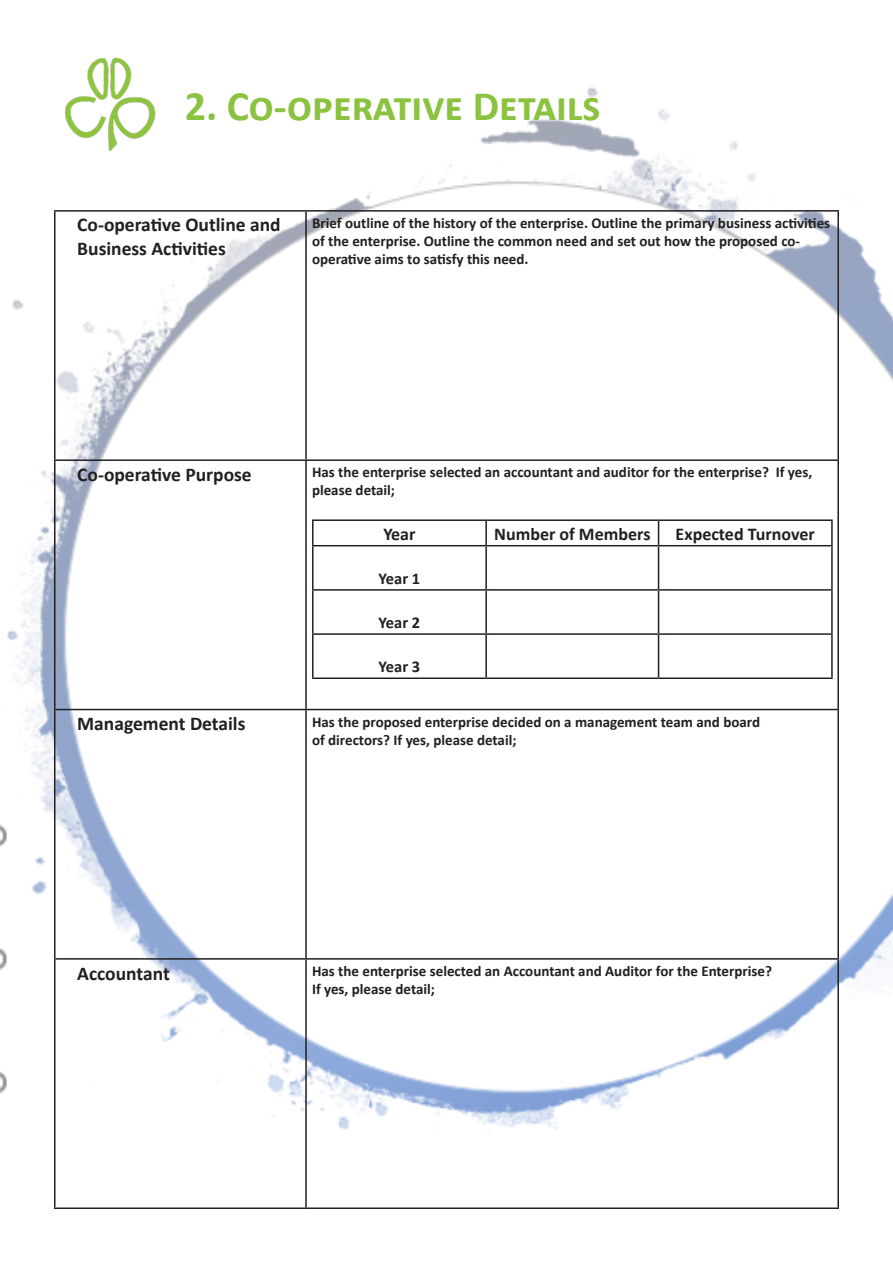
<style>
.page{position:relative;width:893px;height:1263px;background:#fff}
.page>*{position:absolute;margin:0;border:0;box-sizing:border-box;transform-origin:0 0}
.t1{font:700 42px "Calibri";color:#8bc240}
.t2{font:700 19.5px/23.4px "Calibri";color:#231f20}
.t3{font:700 18px "Calibri";color:#231f20}
.t4{font:700 16.5px "Calibri";color:#231f20}
.t5{font:700 15px/18px "Calibri";color:#231f20}
</style>
<div class="page">
<img style="left:0;top:87px;width:893px;height:1047px">
<img style="left:62px;top:57px;width:97px;height:93px">
<hr style="left:54px;top:210px;width:252px;height:2px;background:#231f20">
<hr style="left:54px;top:212px;width:2px;height:247px;background:#231f20">
<hr style="left:306px;top:210px;width:533px;height:2px;background:#231f20">
<hr style="left:305px;top:212px;width:2px;height:247px;background:#231f20">
<hr style="left:837px;top:212px;width:2px;height:247px;background:#231f20">
<hr style="left:54px;top:459px;width:252px;height:2px;background:#231f20">
<hr style="left:54px;top:461px;width:2px;height:248px;background:#231f20">
<hr style="left:306px;top:459px;width:533px;height:2px;background:#231f20">
<hr style="left:305px;top:461px;width:2px;height:248px;background:#231f20">
<hr style="left:837px;top:461px;width:2px;height:248px;background:#231f20">
<hr style="left:54px;top:709px;width:252px;height:1px;background:#231f20">
<hr style="left:54px;top:710px;width:2px;height:248px;background:#231f20">
<hr style="left:306px;top:709px;width:533px;height:1px;background:#231f20">
<hr style="left:305px;top:710px;width:2px;height:248px;background:#231f20">
<hr style="left:837px;top:710px;width:2px;height:248px;background:#231f20">
<hr style="left:54px;top:958px;width:252px;height:2px;background:#231f20">
<hr style="left:54px;top:960px;width:2px;height:247px;background:#231f20">
<hr style="left:306px;top:958px;width:533px;height:2px;background:#231f20">
<hr style="left:305px;top:960px;width:2px;height:247px;background:#231f20">
<hr style="left:837px;top:960px;width:2px;height:247px;background:#231f20">
<hr style="left:54px;top:1207px;width:252px;height:2px;background:#231f20">
<hr style="left:306px;top:1207px;width:533px;height:2px;background:#231f20">
<hr style="left:312px;top:519px;width:174px;height:2px;background:#231f20">
<hr style="left:312px;top:521px;width:2px;height:24px;background:#231f20">
<hr style="left:486px;top:519px;width:172px;height:2px;background:#231f20">
<hr style="left:485px;top:521px;width:2px;height:24px;background:#231f20">
<hr style="left:658px;top:519px;width:175px;height:2px;background:#231f20">
<svg style="left:658px;top:521px;width:1px;height:24px"></svg>
<hr style="left:831px;top:521px;width:2px;height:24px;background:#231f20">
<hr style="left:312px;top:545px;width:174px;height:1px;background:#231f20">
<hr style="left:312px;top:546px;width:2px;height:43px;background:#231f20">
<hr style="left:486px;top:545px;width:172px;height:1px;background:#231f20">
<hr style="left:485px;top:546px;width:2px;height:43px;background:#231f20">
<hr style="left:658px;top:545px;width:175px;height:1px;background:#231f20">
<hr style="left:658px;top:546px;width:1px;height:43px;background:#231f20">
<hr style="left:831px;top:546px;width:2px;height:43px;background:#231f20">
<hr style="left:312px;top:589px;width:174px;height:2px;background:#231f20">
<hr style="left:312px;top:591px;width:2px;height:42px;background:#231f20">
<hr style="left:486px;top:589px;width:172px;height:2px;background:#231f20">
<hr style="left:485px;top:591px;width:2px;height:42px;background:#231f20">
<hr style="left:658px;top:589px;width:175px;height:2px;background:#231f20">
<hr style="left:658px;top:591px;width:1px;height:42px;background:#231f20">
<hr style="left:831px;top:591px;width:2px;height:42px;background:#231f20">
<hr style="left:312px;top:633px;width:174px;height:2px;background:#231f20">
<hr style="left:312px;top:635px;width:2px;height:42px;background:#231f20">
<hr style="left:486px;top:633px;width:172px;height:2px;background:#231f20">
<hr style="left:485px;top:635px;width:2px;height:42px;background:#231f20">
<hr style="left:658px;top:633px;width:175px;height:2px;background:#231f20">
<hr style="left:658px;top:635px;width:1px;height:42px;background:#231f20">
<hr style="left:831px;top:635px;width:2px;height:42px;background:#231f20">
<hr style="left:312px;top:677px;width:174px;height:2px;background:#231f20">
<hr style="left:486px;top:677px;width:172px;height:2px;background:#231f20">
<hr style="left:658px;top:677px;width:175px;height:2px;background:#231f20">
<p class="t1" style="left:185px;top:77px;width:417px">2. Co-operative Details</p>
<p class="t2" style="left:77px;top:213px;width:205px">Co-operative Outline and<br>Business Activities</p>
<p class="t5" style="left:312px;top:214px;width:520px">Brief outline of the history of the enterprise. Outline the primary business activities of the enterprise. Outline the common need and set out how the proposed co&shy;operative aims to satisfy this need.</p>
<p class="t2" style="left:77px;top:462px;width:176px">Co-operative Purpose</p>
<p class="t5" style="left:312px;top:463px;width:502px">Has the enterprise selected an accountant and auditor for the enterprise? If yes, please detail;</p>
<p class="t3" style="left:383px;top:521px;width:34px">Year</p>
<p class="t3" style="left:494px;top:521px;width:158px">Number of Members</p>
<p class="t3" style="left:676px;top:521px;width:141px">Expected Turnover</p>
<p class="t4" style="left:379px;top:567px;width:43px">Year 1</p>
<p class="t4" style="left:379px;top:611px;width:43px">Year 2</p>
<p class="t4" style="left:379px;top:655px;width:43px">Year 3</p>
<p class="t2" style="left:77px;top:712px;width:170px">Management Details</p>
<p class="t5" style="left:312px;top:713px;width:450px">Has the proposed enterprise decided on a management team and board</p>
<p class="t5" style="left:312px;top:731px;width:206px">of directors? If yes, please detail;</p>
<p class="t2" style="left:77px;top:961px;width:94px">Accountant</p>
<p class="t5" style="left:312px;top:962px;width:462px">Has the enterprise selected an Accountant and Auditor for the Enterprise?</p>
<p class="t5" style="left:312px;top:980px;width:124px">If yes, please detail;</p>
</div>
